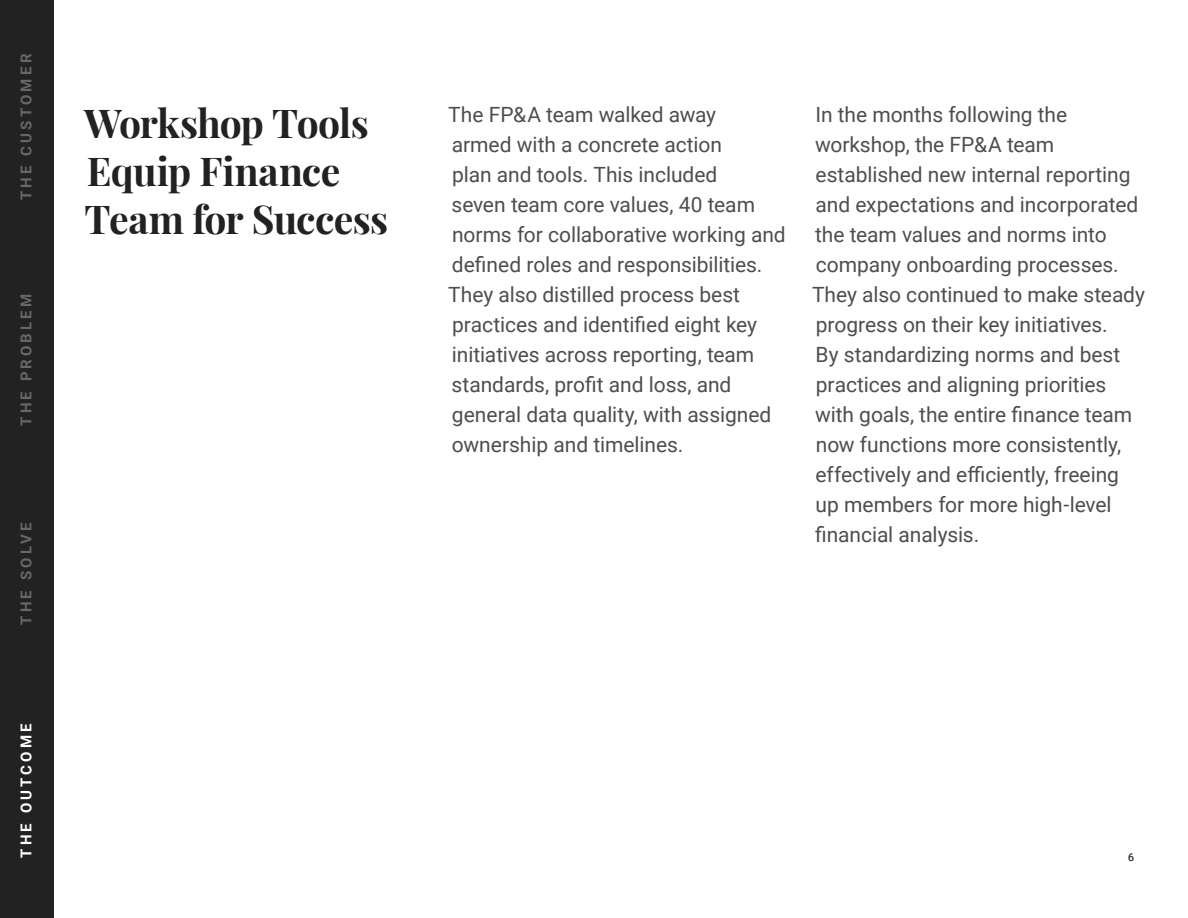
<style>
.page{position:relative;width:1188px;height:918px;background:#fff}
.page>*{position:absolute;margin:0;border:0;box-sizing:border-box;transform-origin:0 0}
.t1{font:39px/48px "Playfair Display";letter-spacing:-.02em;color:#222}
.t2{font:21px/30px "Roboto";letter-spacing:-.005em;color:#4e4e4e}
.t3{font:700 15px "Roboto";letter-spacing:.215em;color:#666766}
.t4{font:700 15px "Roboto";letter-spacing:.215em;color:#fff}
.t5{font:10.5px "Roboto";color:#404040}
</style>
<div class="page">
<div style="left:0;top:0;width:54px;height:918px;background:#222"></div>
<p class="t3" style="left:16px;top:200px;width:148px;rotate:-90deg">THE CUSTOMER</p>
<p class="t3" style="left:16px;top:426px;width:134px;rotate:-90deg">THE PROBLEM</p>
<p class="t3" style="left:16px;top:625px;width:104px;rotate:-90deg">THE SOLVE</p>
<p class="t4" style="left:16px;top:858px;width:136px;rotate:-90deg">THE OUTCOME</p>
<h1 class="t1" style="left:84px;top:96px;width:306px">Workshop Tools<br>Equip Finance<br>Team for Success</h1>
<p class="t2" style="left:448px;top:99px;width:339px">The FP&amp;A team walked away<br>armed with a concrete action<br>plan and tools. This included<br>seven team core values, 40 team norms for collaborative working and defined roles and responsibilities.<br>They also distilled process best practices and identified eight key initiatives across reporting, team standards, profit and loss, and general data quality, with assigned ownership and timelines.</p>
<p class="t2" style="left:812px;top:99px;width:335px">In the months following the workshop, the FP&amp;A team established new internal reporting and expectations and incorporated the team values and norms into company onboarding processes.<br>They also continued to make steady progress on their key initiatives.<br>By standardizing norms and best practices and aligning priorities with goals, the entire finance team now functions more consistently, effectively and efficiently, freeing<br>up members for more high-level financial analysis.</p>
<p class="t5" style="left:1128px;top:850px;width:7px">6</p>
</div>
